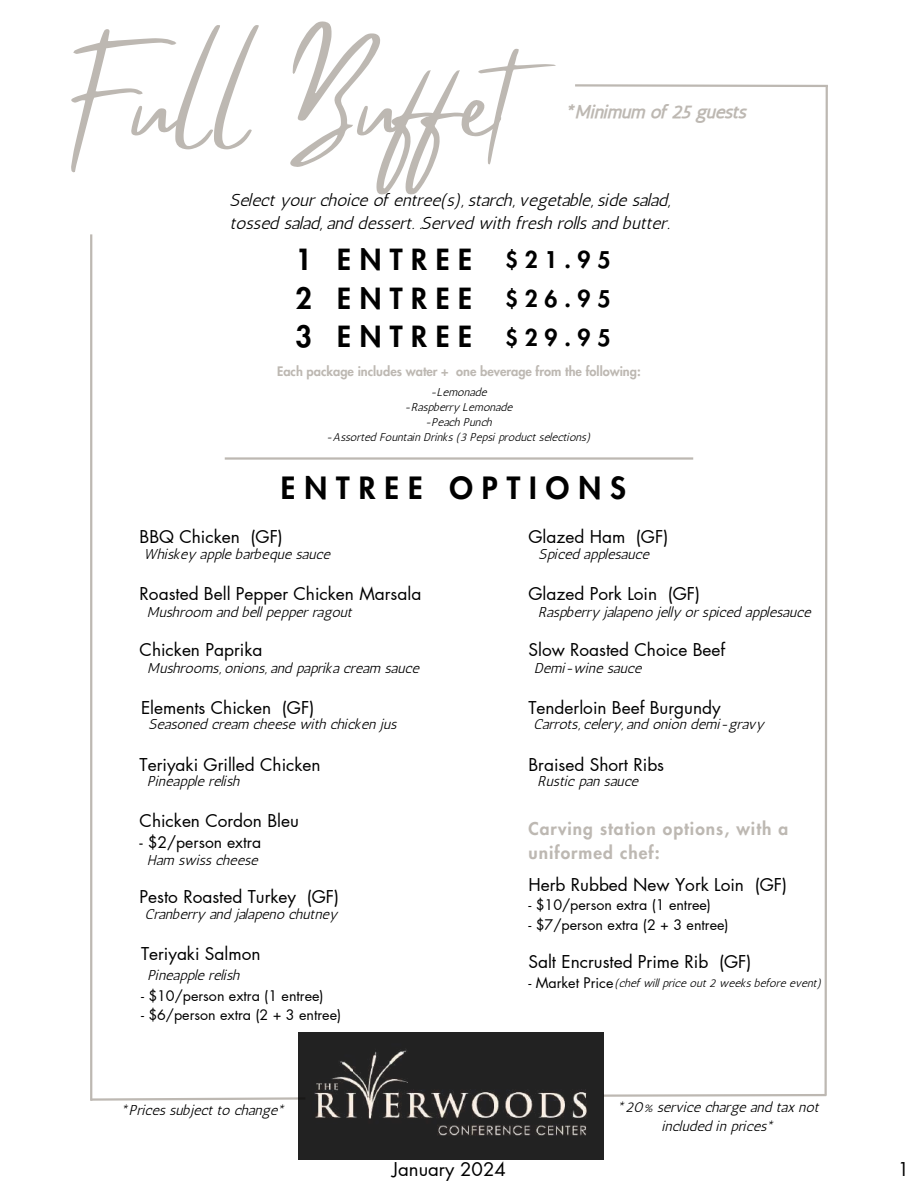
<style>
.page{position:relative;width:918px;height:1188px;background:#fff}
.page>*{position:absolute;margin:0;border:0;box-sizing:border-box;transform-origin:0 0}
.t1{font:110.1px "Mistrully";color:#bdb8b2}
.t2{font:800 30px "Futura LT Pro";letter-spacing:.3em;color:#000}
.t3{font:800 28.5px/38.7px "Futura LT Pro";letter-spacing:.3em;color:#000;text-align:justify}
.t4{font:800 22.5px/38.7px "Futura LT Pro";letter-spacing:.3em;color:#000;text-align:justify}
.t5{font:18.6px "Futura LT Pro";color:#000}
.t6{font:18px "CA Generated";color:#bdb8b2}
.t7{font:17.25px "Futura LT Pro";color:#000}
.t8{font:17.25px/23.7px "CA Generated";color:#000}
.t9{font:800 17.25px/23.7px "Futura LT Pro";letter-spacing:.06em;color:#bdb8b2}
.t10{font:15.75px "Futura LT Pro";color:#000}
.t11{font:14.25px/19.2px "CA Generated";color:#000;text-align:center}
.t12{font:14.25px "Futura LT Pro";color:#000}
.t13{font:800 12.75px "Futura LT Pro";color:#bdb8b2}
.t14{font:11.4px "CA Generated";color:#000}
.t15{font:11.25px/15px "CA Generated";color:#000;text-align:center}
</style>
<div class="page">
<svg style="left:92px;top:1096px;width:206px;height:5px"></svg>
<hr style="left:90px;top:234px;width:2px;height:867px;background:#bdb8b2">
<svg style="left:575px;top:84px;width:253px;height:1014px"></svg>
<img style="left:298px;top:1032px;width:305px;height:127px">
<hr style="left:225px;top:457px;width:468px;height:3px;background:#bdb8b2">
<h1 class="t1" style="left:66px;top:14px;width:510px">Full Buf et</h1>
<p class="t6" style="left:567px;top:101px;width:182px">*Minimum of 25 guests</p>
<p class="t8" style="left:231px;top:188px;width:441px">Select your choice of entree(s), starch, vegetable, side salad, tossed salad, and dessert. .Served with fresh rolls and butter.</p>
<h3 class="t3" style="left:295px;top:241px;width:178px">1 ENTREE 2 ENTREE 3 ENTREE</h3>
<h3 class="t4" style="left:505px;top:241px;width:107px">$21.95 $26.95 $29.95</h3>
<p class="t13" style="left:277px;top:366px;width:365px">Each package includes water + one beverage from the following:</p>
<p class="t15" style="left:327px;top:385px;width:266px">-Lemonade<br>-Raspberry Lemonade<br>-Peach Punch<br>-Assorted Fountain Drinks (3 Pepsi product selections)</p>
<h2 class="t2" style="left:281px;top:475px;width:347px">ENTREE OPTIONS</h2>
<p class="t7" style="left:140px;top:528px;width:145px">BBQ Chicken (GF)</p>
<p class="t11" style="left:145px;top:545px;width:188px">Whiskey apple barbeque sauce</p>
<p class="t7" style="left:140px;top:586px;width:283px">Roasted Bell Pepper Chicken Marsala</p>
<p class="t11" style="left:148px;top:603px;width:206px">Mushroom and bell pepper ragout</p>
<p class="t7" style="left:140px;top:642px;width:124px">Chicken Paprika</p>
<p class="t11" style="left:149px;top:659px;width:273px">Mushrooms, onions, and paprika cream sauce</p>
<p class="t7" style="left:141px;top:700px;width:175px">Elements Chicken (GF)</p>
<p class="t11" style="left:149px;top:715px;width:249px">Seasoned cream cheese with chicken jus</p>
<p class="t7" style="left:140px;top:757px;width:183px">Teriyaki Grilled Chicken</p>
<p class="t11" style="left:148px;top:771px;width:93px">Pineapple relish</p>
<p class="t7" style="left:140px;top:812px;width:161px">Chicken Cordon Bleu</p>
<p class="t10" style="left:140px;top:835px;width:123px">- $2/person extra</p>
<p class="t11" style="left:148px;top:851px;width:112px">Ham swiss cheese</p>
<p class="t7" style="left:140px;top:888px;width:201px">Pesto Roasted Turkey (GF)</p>
<p class="t11" style="left:146px;top:905px;width:194px">Cranberry and jalapeno chutney</p>
<p class="t7" style="left:141px;top:946px;width:121px">Teriyaki Salmon</p>
<p class="t12" style="left:141px;top:989px;width:184px">- $10/person extra (1 entree)</p>
<p class="t12" style="left:141px;top:1008px;width:202px">- $6/person extra (2 + 3 entree)</p>
<p class="t11" style="left:148px;top:965px;width:93px">Pineapple relish</p>
<p class="t7" style="left:528px;top:528px;width:141px">Glazed Ham (GF)</p>
<p class="t11" style="left:540px;top:545px;width:112px">Spiced applesauce</p>
<p class="t7" style="left:528px;top:586px;width:173px">Glazed Pork Loin (GF)</p>
<p class="t11" style="left:539px;top:603px;width:274px">Raspberry jalapeno jelly or spiced applesauce</p>
<p class="t7" style="left:528px;top:642px;width:198px">Slow Roasted Choice Beef</p>
<p class="t11" style="left:535px;top:659px;width:109px">Demi-wine sauce</p>
<p class="t7" style="left:528px;top:700px;width:194px">Tenderloin Beef Burgundy</p>
<p class="t11" style="left:534px;top:715px;width:232px">Carrots, celery, and onion demi-gravy</p>
<p class="t7" style="left:528px;top:756px;width:137px">Braised Short Ribs</p>
<p class="t11" style="left:538px;top:771px;width:102px">Rustic pan sauce</p>
<p class="t9" style="left:528px;top:818px;width:261px">Carving station options, with a uniformed chef:</p>
<p class="t7" style="left:528px;top:877px;width:260px">Herb Rubbed New York Loin (GF)</p>
<p class="t12" style="left:528px;top:899px;width:184px">- $10/person extra (1 entree)</p>
<p class="t12" style="left:528px;top:918px;width:202px">- $7/person extra (2 + 3 entree)</p>
<p class="t7" style="left:528px;top:954px;width:224px">Salt Encrusted Prime Rib (GF)</p>
<p class="t12" style="left:528px;top:976px;width:87px">- Market Price</p>
<p class="t14" style="left:616px;top:976px;width:208px">(chef will price out 2 weeks before event)</p>
<p class="t11" style="left:122px;top:1101px;width:166px">*Prices subject to change*</p>
<p class="t11" style="left:618px;top:1097px;width:203px">*20% service charge and tax not included in prices*</p>
<h3 class="t5" style="left:392px;top:1160px;width:115px">January 2024</h3>
<h3 class="t5" style="left:898px;top:1160px;width:13px">1</h3>
</div>
